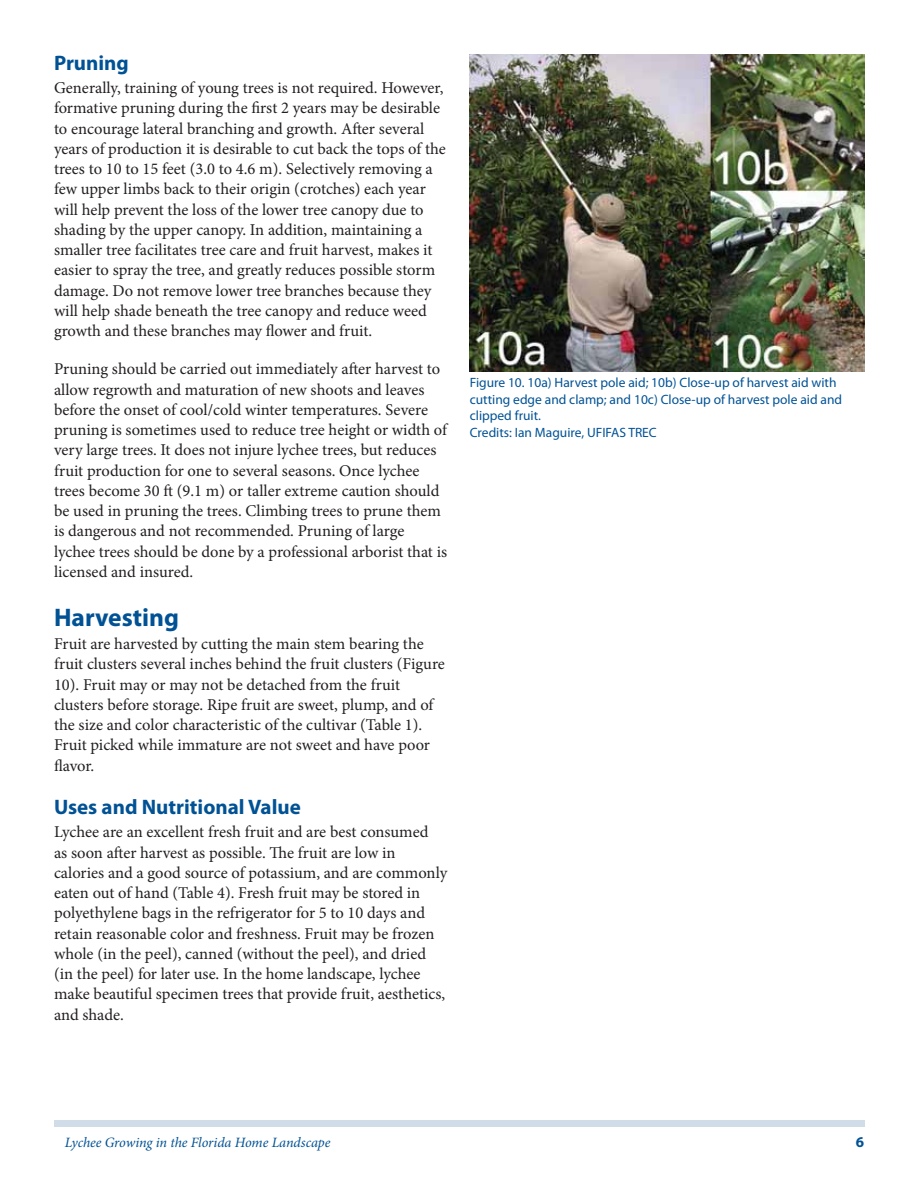
<style>
.page{position:relative;width:918px;height:1188px;background:#fff}
.page>*{position:absolute;margin:0;border:0;box-sizing:border-box;transform-origin:0 0}
.t1{font:700 25.5px "Myriad Pro";color:#005295}
.t2{font:700 21px "Myriad Pro";color:#005295}
.t3{font:16.5px/20.2px "Minion Pro";color:#231f20}
.t4{font:700 15px "Myriad Pro";color:#005295}
.t5{font:italic 14.25px "Minion Pro";letter-spacing:-.005em;color:#005295}
.t6{font:13.5px/16.5px "Myriad Pro";color:#005295}
</style>
<div class="page">
<div style="left:54px;top:1120px;width:810px;height:7px;background:#d0dde9"></div>
<img style="left:470px;top:54px;width:394px;height:318px">
<p class="t2" style="left:54px;top:55px;width:76px">Pruning</p>
<p class="t3" style="left:54px;top:79px;width:393px">Generally, training of young trees is not required. However, formative pruning during the first 2 years may be desirable to encourage lateral branching and growth. After several years of production it is desirable to cut back the tops of the trees to 10 to 15 feet (3.0 to 4.6 m). Selectively removing a few upper limbs back to their origin (crotches) each year will help prevent the loss of the lower tree canopy due to shading by the upper canopy. In addition, maintaining a smaller tree facilitates tree care and fruit harvest, makes it easier to spray the tree, and greatly reduces possible storm damage. Do not remove lower tree branches because they will help shade beneath the tree canopy and reduce weed growth and these branches may flower and fruit.</p>
<p class="t3" style="left:54px;top:360px;width:395px">Pruning should be carried out immediately after harvest to allow regrowth and maturation of new shoots and leaves before the onset of cool/cold winter temperatures. Severe pruning is sometimes used to reduce tree height or width of very large trees. It does not injure lychee trees, but reduces fruit production for one to several seasons. Once lychee trees become 30 ft (9.1 m) or taller extreme caution should be used in pruning the trees. Climbing trees to prune them is dangerous and not recommended. Pruning of large lychee trees should be done by a professional arborist that is licensed and insured.</p>
<h1 class="t1" style="left:54px;top:607px;width:127px">Harvesting</h1>
<p class="t3" style="left:54px;top:635px;width:392px">Fruit are harvested by cutting the main stem bearing the fruit clusters several inches behind the fruit clusters (Figure 10). Fruit may or may not be detached from the fruit clusters before storage. Ripe fruit are sweet, plump, and of the size and color characteristic of the cultivar (Table 1).<br>Fruit picked while immature are not sweet and have poor flavor.</p>
<p class="t2" style="left:54px;top:799px;width:248px">Uses and Nutritional Value</p>
<p class="t3" style="left:54px;top:823px;width:395px">Lychee are an excellent fresh fruit and are best consumed<br>as soon after harvest as possible. The fruit are low in calories and a good source of potassium, and are commonly eaten out of hand (Table 4). Fresh fruit may be stored in polyethylene bags in the refrigerator for 5 to 10 days and retain reasonable color and freshness. Fruit may be frozen whole (in the peel), canned (without the peel), and dried (in the peel) for later use. In the home landscape, lychee make beautiful specimen trees that provide fruit, aesthetics, and shade.</p>
<p class="t6" style="left:470px;top:375px;width:374px">Figure 10. 10a) Harvest pole aid; 10b) Close-up of harvest aid with cutting edge and clamp; and 10c) Close-up of harvest pole aid and clipped fruit.<br>Credits: Ian Maguire, UFIFAS TREC</p>
<p class="t5" style="left:65px;top:1137px;width:267px">Lychee Growing in the Florida Home Landscape</p>
<p class="t4" style="left:856px;top:1137px;width:10px">6</p>
</div>
